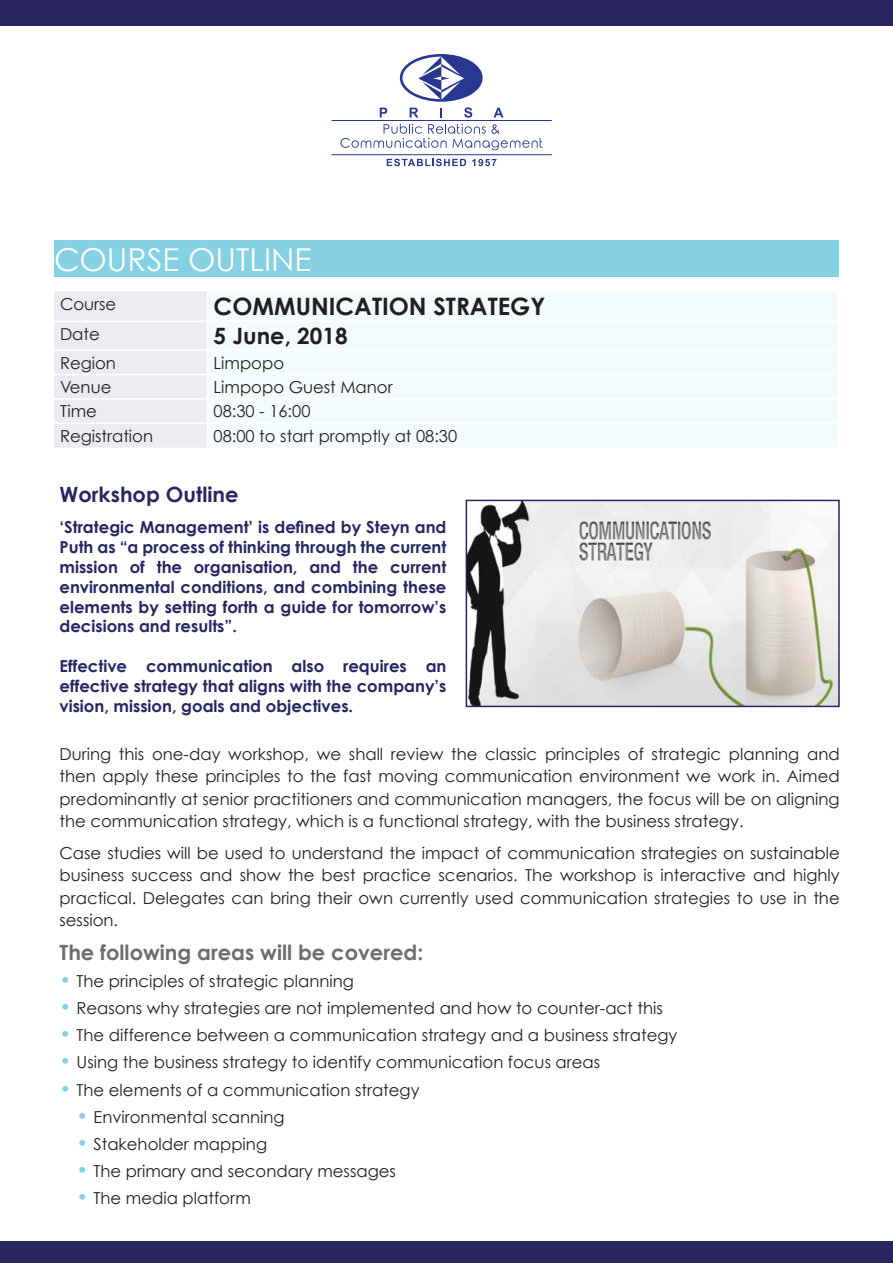
<style>
.page{position:relative;width:893px;height:1263px;background:#fff}
.page>*{position:absolute;margin:0;border:0;box-sizing:border-box;transform-origin:0 0}
.t1{font:31.5px "Century Gothic";color:#fff}
.t2{font:700 24px "Century Gothic";color:#231f20}
.t3{font:700 22.5px "Century Gothic";color:#231f20}
.t4{font:700 21px "Century Gothic";color:#6c6d70}
.t5{font:700 21px "Century Gothic";color:#282562}
.t6{font:16.5px/22.5px "Century Gothic";color:#231f20;text-align:justify}
.t7{font:700 16.5px/19.8px "Century Gothic";color:#282562;text-align:justify}
.s1{font-size:19.5px;color:#85d1e3}
</style>
<div class="page">
<div style="left:54px;top:240px;width:785px;height:37px;background:#85d1e3"></div>
<div style="left:209px;top:292px;width:628px;height:155px;background:#f2fafc"></div>
<hr style="left:208px;top:321px;width:629px;height:1px;background:#fff">
<hr style="left:208px;top:349px;width:629px;height:2px;background:#fff">
<hr style="left:208px;top:374px;width:629px;height:1px;background:#fff">
<hr style="left:208px;top:398px;width:629px;height:2px;background:#fff">
<hr style="left:208px;top:423px;width:629px;height:1px;background:#fff">
<div style="left:54px;top:291px;width:153px;height:157px;background:#ecebf1"></div>
<img style="left:469px;top:503px;width:368px;height:201px">
<div style="left:466px;top:500px;width:374px;height:207px;border:2px solid #282562"></div>
<div style="left:0;top:1242px;width:893px;height:21px;background:#282562"></div>
<hr style="left:331px;top:120px;width:221px;height:1px;background:#283890">
<hr style="left:331px;top:154px;width:221px;height:1px;background:#283890">
<svg style="left:380px;top:108px;width:7px;height:9px"></svg>
<svg style="left:494px;top:108px;width:9px;height:9px"></svg>
<svg style="left:387px;top:159px;width:79px;height:7px"></svg>
<svg style="left:472px;top:159px;width:24px;height:7px"></svg>
<svg style="left:340px;top:124px;width:203px;height:26px"></svg>
<svg style="left:400px;top:54px;width:83px;height:64px"></svg>
<div style="left:0;top:0;width:893px;height:26px;background:#282562"></div>
<p class="t1" style="left:54px;top:240px;width:259px">COURSE OUTLINE</p>
<p class="t6" style="left:60px;top:292px;width:58px">Course</p>
<p class="t2" style="left:214px;top:291px;width:333px">COMMUNICATION STRATEGY</p>
<p class="t6" style="left:60px;top:322px;width:41px">Date</p>
<p class="t3" style="left:214px;top:322px;width:136px">5 June, 2018</p>
<p class="t6" style="left:60px;top:351px;width:58px">Region</p>
<p class="t6" style="left:214px;top:351px;width:72px">Limpopo</p>
<p class="t6" style="left:60px;top:375px;width:53px">Venue</p>
<p class="t6" style="left:214px;top:375px;width:181px">Limpopo Guest Manor</p>
<p class="t6" style="left:60px;top:400px;width:39px">Time</p>
<p class="t6" style="left:214px;top:400px;width:98px">08:30 - 16:00</p>
<p class="t6" style="left:60px;top:424px;width:95px">Registration</p>
<p class="t6" style="left:214px;top:424px;width:245px">08:00 to start promptly at 08:30</p>
<p class="t5" style="left:60px;top:481px;width:180px">Workshop Outline</p>
<p class="t7" style="left:60px;top:517px;width:388px">‘Strategic Management’ is defined by Steyn and Puth as “a process of thinking through the current mission of the organisation, and the current environmental conditions, and combining these elements by setting forth a guide for tomorrow’s decisions and results”.</p>
<p class="t7" style="left:60px;top:656px;width:388px">Effective communication also requires an effective strategy that aligns with the company’s vision, mission, goals and objectives.</p>
<p class="t6" style="left:60px;top:742px;width:782px">During this one-day workshop, we shall review the classic principles of strategic planning and then apply these principles to the fast moving communication environment we work in. Aimed predominantly at senior practitioners and communication managers, the focus will be on aligning the communication strategy, which is a functional strategy, with the business strategy.</p>
<p class="t6" style="left:60px;top:841px;width:782px">Case studies will be used to understand the impact of communication strategies on sustainable business success and show the best practice scenarios. The workshop is interactive and highly practical. Delegates can bring their own currently used communication strategies to use in the session.</p>
<p class="t4" style="left:60px;top:940px;width:365px">The following areas will be covered:</p>
<p class="t6" style="left:60px;top:970px;width:296px"><span class="s1">•</span> The principles of strategic planning</p>
<p class="t6" style="left:60px;top:997px;width:605px"><span class="s1">•</span> Reasons why strategies are not implemented and how to counter-act this</p>
<p class="t6" style="left:60px;top:1024px;width:619px"><span class="s1">•</span> The difference between a communication strategy and a business strategy</p>
<p class="t6" style="left:60px;top:1051px;width:542px"><span class="s1">•</span> Using the business strategy to identify communication focus areas</p>
<p class="t6" style="left:60px;top:1078px;width:361px"><span class="s1">•</span> The elements of a communication strategy</p>
<p class="t6" style="left:77px;top:1105px;width:210px"><span class="s1">•</span> Environmental scanning</p>
<p class="t6" style="left:77px;top:1132px;width:192px"><span class="s1">•</span> Stakeholder mapping</p>
<p class="t6" style="left:77px;top:1159px;width:321px"><span class="s1">•</span> The primary and secondary messages</p>
<p class="t6" style="left:77px;top:1186px;width:176px"><span class="s1">•</span> The media platform</p>
</div>
